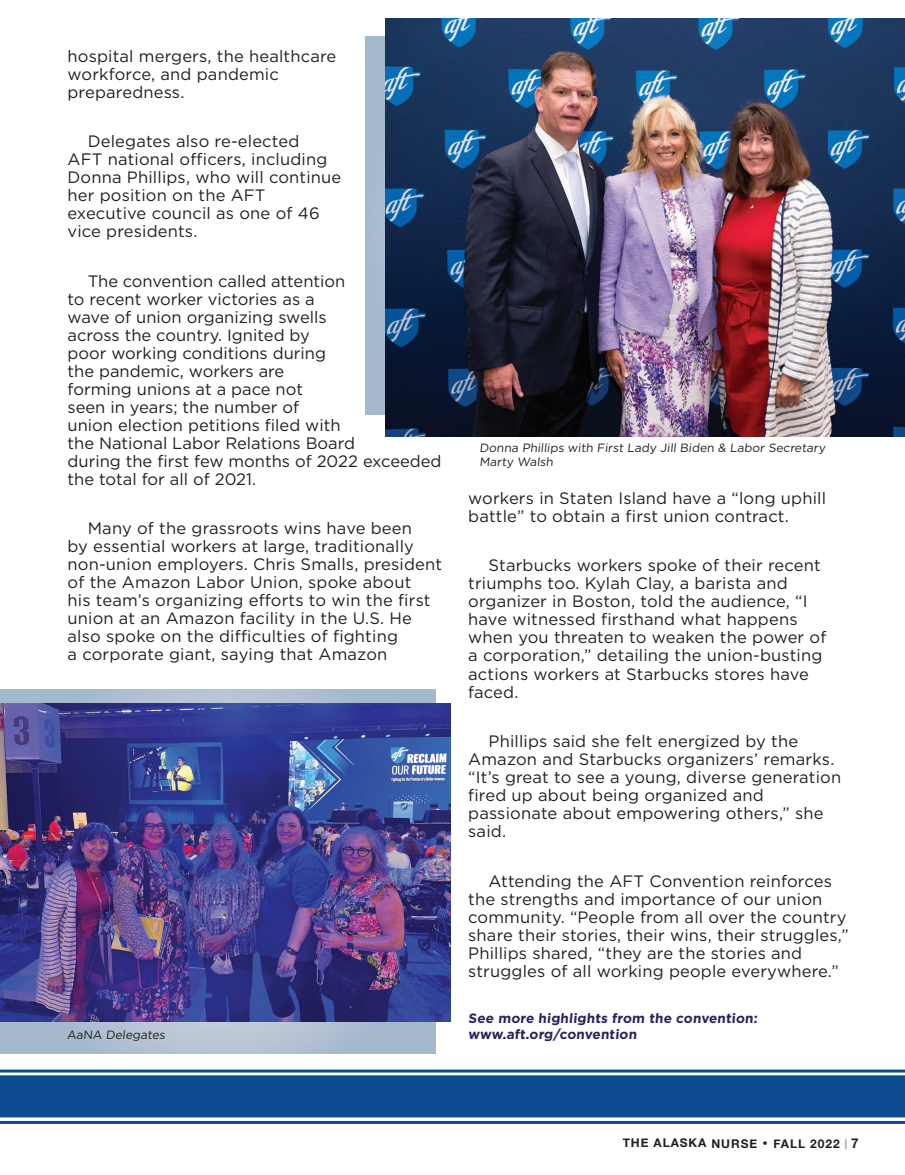
<style>
.page{position:relative;width:905px;height:1175px;background:#fff}
.page>*{position:absolute;margin:0;border:0;box-sizing:border-box;transform-origin:0 0}
.text_font{font:16.5px/18px "Gotham";letter-spacing:.01em;color:#231f20}
.text_font-2{font:700 13.5px/16.2px "Gotham";color:#27235f}
.Name_Title{font:700 13.5px "Helvetica Neue";color:#231f20}
.Body_Copy{font:12px/13.5px "Gotham";color:#231f20}
.t1{font:700 12px "Helvetica Neue";letter-spacing:.075em;color:#231f20}
.s1{font-size:16.5px}
.s2{font-size:10.5px;color:#95979a}
</style>
<div class="page">
<svg style="left:0;top:689px;width:435px;height:364px;background:#a9b8ce"></svg>
<div style="left:365px;top:36px;width:539px;height:378px;background:#a5b9cd"></div>
<div style="left:0;top:1075px;width:904px;height:42px;background:#0d4c91"></div>
<hr style="left:0;top:1069px;width:904px;height:3px;background:#0d4c91">
<hr style="left:0;top:1120px;width:904px;height:3px;background:#0d4c91">
<img style="left:386px;top:19px;width:518px;height:417px">
<img style="left:0;top:704px;width:450px;height:317px">
<p class="text_font" style="left:68px;top:46px;width:270px">hospital mergers, the healthcare workforce, and pandemic preparedness.</p>
<p class="text_font" style="left:68px;top:132px;width:275px;text-indent:20px">Delegates also re-elected<br>AFT national officers, including<br>Donna Phillips, who will continue her position on the AFT executive council as one of 46 vice presidents.</p>
<p class="text_font" style="left:68px;top:271px;width:375px;text-indent:20px">The convention called attention<br>to recent worker victories as a<br>wave of union organizing swells<br>across the country. Ignited by<br>poor working conditions during<br>the pandemic, workers are<br>forming unions at a pace not<br>seen in years; the number of<br>union election petitions filed with<br>the National Labor Relations Board<br>during the first few months of 2022 exceeded the total for all of 2021.</p>
<p class="text_font" style="left:68px;top:519px;width:376px;text-indent:20px">Many of the grassroots wins have been<br>by essential workers at large, traditionally non-union employers. Chris Smalls, president of the Amazon Labor Union, spoke about<br>his team’s organizing efforts to win the first union at an Amazon facility in the U.S. He also spoke on the difficulties of fighting<br>a corporate giant, saying that Amazon</p>
<p class="Body_Copy" style="left:67px;top:1028px;width:101px">AaNA Delegates</p>
<p class="Body_Copy" style="left:479px;top:441px;width:349px">Donna Phillips with First Lady Jill Biden &amp; Labor Secretary<br>Marty Walsh</p>
<p class="text_font" style="left:468px;top:489px;width:359px">workers in Staten Island have a “long uphill battle” to obtain a first union contract.</p>
<p class="text_font" style="left:468px;top:556px;width:360px;text-indent:20px">Starbucks workers spoke of their recent triumphs too. Kylah Clay, a barista and organizer in Boston, told the audience, “I have witnessed firsthand what happens when you threaten to weaken the power of a corporation,” detailing the union-busting actions workers at Starbucks stores have faced.</p>
<p class="text_font" style="left:468px;top:732px;width:374px;text-indent:20px">Phillips said she felt energized by the Amazon and Starbucks organizers’ remarks. “It’s great to see a young, diverse generation fired up about being organized and passionate about empowering others,” she said.</p>
<p class="text_font" style="left:468px;top:871px;width:382px;text-indent:20px">Attending the AFT Convention reinforces the strengths and importance of our union community. “People from all over the country share their stories, their wins, their struggles,” Phillips shared, “they are the stories and struggles of all working people everywhere.”</p>
<p class="text_font-2" style="left:468px;top:1009px;width:292px">See more highlights from the convention: www.aft.org/convention</p>
<p class="t1" style="left:622px;top:1133px;width:226px">THE ALASKA NURSE <span class="s1">•</span> FALL 2022 <span class="s2">|</span></p>
<p class="Name_Title" style="left:851px;top:1132px;width:9px">7</p>
</div>
